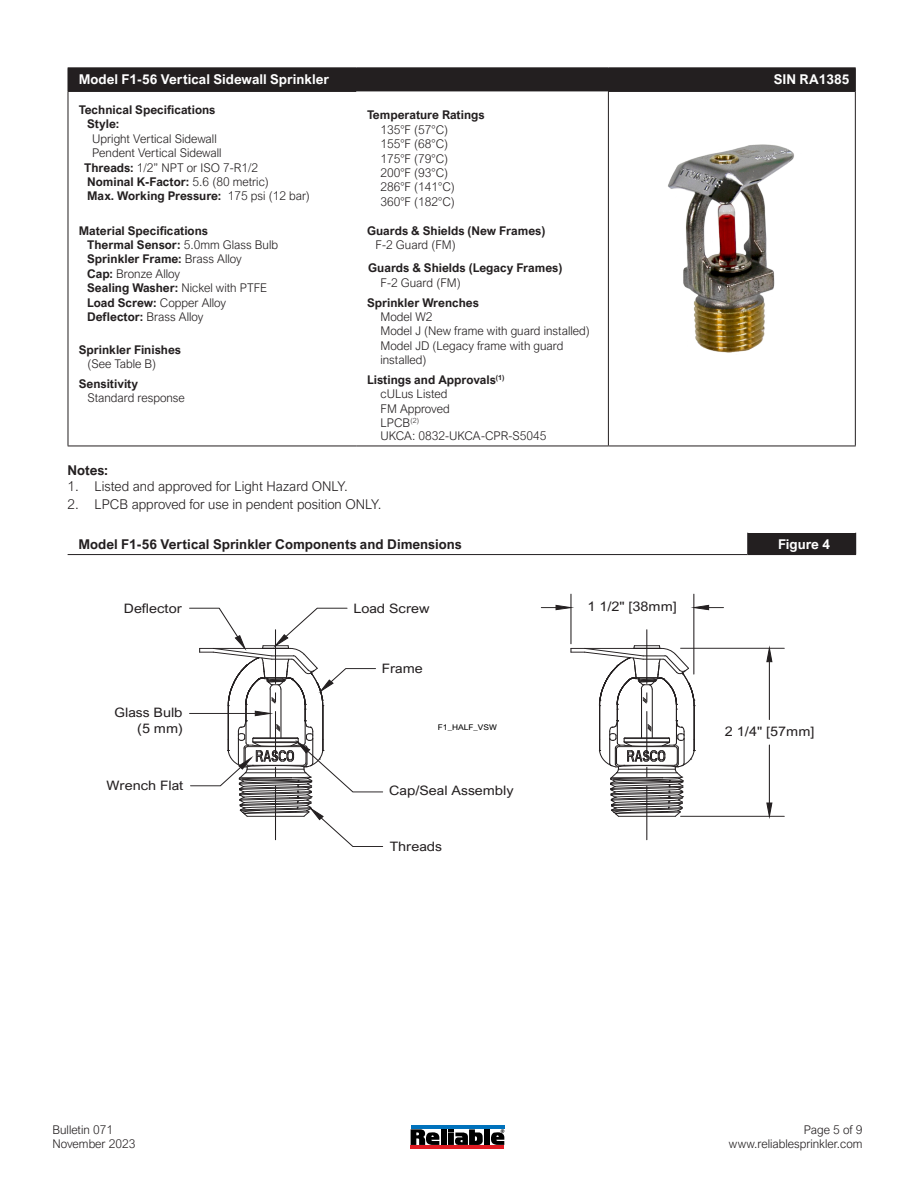
<style>
.page{position:relative;width:918px;height:1188px;background:#fff}
.page>*{position:absolute;margin:0;border:0;box-sizing:border-box;transform-origin:0 0}
.t1{font:300 13.5px "Arial Nova";color:#231f20}
.TableHeading_9pt{font:700 13.5px "Arial Nova";color:#231f20}
.TableHeading-W-on-B{font:700 13.5px "Arial Nova";color:#fff}
.Table-Label{font:700 13.5px "Arial Nova";color:#fff}
.t2{font:13.05px/15.8px "Arial Nova";color:#231f20;text-align:right;scale:1.11 1}
.TableText-Left_indented{font:300 12px/14.4px "Arial Nova";color:#231f20}
.TableSubHeading-Left{font:700 12px "Arial Nova";color:#231f20}
.TableText-Left_indented-2{font:700 12px "Arial Nova";color:#231f20}
.t3{font:7.8px "Arial Nova";color:#000;scale:1.11 1}
.s1{font-weight:700}
.s2{font-weight:300}
</style>
<div class="page">
<hr style="left:608px;top:91px;width:248px;height:1px;background:#231f20">
<hr style="left:68px;top:91px;width:288px;height:1px;background:#231f20">
<hr style="left:68px;top:92px;width:1px;height:354px;background:#231f20">
<hr style="left:68px;top:446px;width:288px;height:1px;background:#231f20">
<hr style="left:356px;top:446px;width:252px;height:1px;background:#231f20">
<div style="left:68px;top:68px;width:788px;height:23px;background:#231f20"></div>
<hr style="left:608px;top:92px;width:1px;height:354px;background:#231f20">
<hr style="left:855px;top:92px;width:1px;height:354px;background:#231f20">
<hr style="left:608px;top:446px;width:248px;height:1px;background:#231f20">
<div style="left:748px;top:533px;width:108px;height:22px;background:#231f20"></div>
<svg style="left:747px;top:533px;width:1px;height:21px"></svg>
<hr style="left:68px;top:554px;width:680px;height:1px;background:#231f20">
<svg style="left:411px;top:1129px;width:28px;height:16px"></svg>
<div style="left:441px;top:1129px;width:6px;height:16px;background:#000"></div>
<div style="left:484px;top:1129px;width:6px;height:16px;background:#000"></div>
<svg style="left:448px;top:1129px;width:35px;height:16px"></svg>
<svg style="left:491px;top:1129px;width:13px;height:16px"></svg>
<hr style="left:411px;top:1146px;width:93px;height:3px;background:#e11b23">
<hr style="left:411px;top:1125px;width:93px;height:4px;background:#0072bc">
<img style="left:668px;top:144px;width:126px;height:209px">
<hr style="left:647px;top:786px;width:1px;height:54px;background:#231f20">
<hr style="left:647px;top:630px;width:1px;height:54px;background:#231f20">
<hr style="left:681px;top:816px;width:103px;height:1px;background:#231f20">
<hr style="left:681px;top:648px;width:103px;height:1px;background:#231f20">
<hr style="left:769px;top:745px;width:1px;height:58px;background:#231f20">
<hr style="left:769px;top:662px;width:1px;height:58px;background:#231f20">
<svg style="left:766px;top:802px;width:7px;height:15px"></svg>
<svg style="left:766px;top:648px;width:7px;height:14px"></svg>
<hr style="left:571px;top:594px;width:1px;height:50px;background:#231f20">
<hr style="left:694px;top:594px;width:1px;height:80px;background:#231f20">
<svg style="left:541px;top:605px;width:31px;height:5px"></svg>
<svg style="left:693px;top:605px;width:31px;height:5px"></svg>
<svg style="left:571px;top:645px;width:124px;height:172px"></svg>
<svg style="left:189px;top:607px;width:194px;height:240px"></svg>
<p class="TableHeading-W-on-B" style="left:79px;top:71px;width:252px">Model F1-56 Vertical Sidewall Sprinkler</p>
<p class="Table-Label" style="left:774px;top:71px;width:77px">SIN RA1385</p>
<p class="TableSubHeading-Left" style="left:79px;top:103px;width:138px">Technical Specifications</p>
<p class="TableText-Left_indented-2" style="left:87px;top:117px;width:34px">Style:</p>
<p class="TableText-Left_indented" style="left:92px;top:131px;width:126px">Upright Vertical Sidewall</p>
<p class="TableText-Left_indented" style="left:92px;top:146px;width:131px">Pendent Vertical Sidewall</p>
<p class="TableText-Left_indented" style="left:84px;top:160px;width:175px"><span class="s1">Threads:</span> 1/2” NPT or ISO 7-R1/2</p>
<p class="TableText-Left_indented-2" style="left:87px;top:175px;width:183px">Nominal K-Factor: <span class="s2">5.6 (80 metric)</span></p>
<p class="TableText-Left_indented-2" style="left:87px;top:189px;width:224px">Max. Working Pressure: <span class="s2">175 psi (12 bar)</span></p>
<p class="TableSubHeading-Left" style="left:79px;top:223px;width:131px">Material Specifications</p>
<p class="TableText-Left_indented-2" style="left:87px;top:238px;width:192px">Thermal Sensor: <span class="s2">5.0mm Glass Bulb</span></p>
<p class="TableText-Left_indented-2" style="left:87px;top:252px;width:156px">Sprinkler Frame: <span class="s2">Brass Alloy</span></p>
<p class="TableText-Left_indented" style="left:87px;top:266px;width:94px"><span class="s1">Cap:</span> Bronze Alloy</p>
<p class="TableText-Left_indented-2" style="left:87px;top:281px;width:182px">Sealing Washer: <span class="s2">Nickel with PTFE</span></p>
<p class="TableText-Left_indented" style="left:87px;top:295px;width:140px"><span class="s1">Load Screw:</span> Copper Alloy</p>
<p class="TableText-Left_indented-2" style="left:87px;top:310px;width:118px">Deflector: <span class="s2">Brass Alloy</span></p>
<p class="TableSubHeading-Left" style="left:79px;top:342px;width:104px">Sprinkler Finishes</p>
<p class="TableText-Left_indented" style="left:87px;top:357px;width:70px">(See Table B)</p>
<p class="TableSubHeading-Left" style="left:79px;top:376px;width:61px">Sensitivity</p>
<p class="TableText-Left_indented" style="left:87px;top:391px;width:99px">Standard response</p>
<p class="TableSubHeading-Left" style="left:367px;top:108px;width:119px">Temperature Ratings</p>
<p class="TableText-Left_indented" style="left:381px;top:122px;width:69px">135°F (57°C)</p>
<p class="TableText-Left_indented" style="left:381px;top:137px;width:69px">155°F (68°C)</p>
<p class="TableText-Left_indented" style="left:381px;top:151px;width:69px">175°F (79°C)</p>
<p class="TableText-Left_indented" style="left:381px;top:166px;width:69px">200°F (93°C)</p>
<p class="TableText-Left_indented" style="left:381px;top:180px;width:76px">286°F (141°C)</p>
<p class="TableText-Left_indented" style="left:381px;top:194px;width:76px">360°F (182°C)</p>
<p class="TableSubHeading-Left" style="left:367px;top:223px;width:180px">Guards &amp; Shields (New Frames)</p>
<p class="TableText-Left_indented" style="left:376px;top:238px;width:82px">F-2 Guard (FM)</p>
<p class="TableSubHeading-Left" style="left:368px;top:261px;width:196px">Guards &amp; Shields (Legacy Frames)</p>
<p class="TableText-Left_indented" style="left:381px;top:275px;width:82px">F-2 Guard (FM)</p>
<p class="TableSubHeading-Left" style="left:367px;top:295px;width:113px">Sprinkler Wrenches</p>
<p class="TableText-Left_indented" style="left:381px;top:310px;width:53px">Model W2</p>
<p class="TableText-Left_indented" style="left:381px;top:324px;width:211px">Model J (New frame with guard installed)</p>
<p class="TableText-Left_indented" style="left:381px;top:338px;width:184px">Model JD (Legacy frame with guard installed)</p>
<p class="TableSubHeading-Left" style="left:367px;top:373px;width:139px">Listings and Approvals<sup>(1)</sup></p>
<p class="TableText-Left_indented" style="left:381px;top:387px;width:68px">cULus Listed</p>
<p class="TableText-Left_indented" style="left:381px;top:401px;width:71px">FM Approved</p>
<p class="TableText-Left_indented" style="left:381px;top:416px;width:40px">LPCB<sup>(2)</sup></p>
<p class="TableText-Left_indented" style="left:381px;top:429px;width:168px">UKCA: 0832-UKCA-CPR-S5045</p>
<p class="TableHeading_9pt" style="left:68px;top:462px;width:42px">Notes:</p>
<p class="t1" style="left:68px;top:478px;width:282px">1. Listed and approved for Light Hazard ONLY.</p>
<p class="t1" style="left:68px;top:496px;width:315px">2. LPCB approved for use in pendent position ONLY.</p>
<p class="TableHeading_9pt" style="left:78px;top:536px;width:385px">Model F1-56 Vertical Sprinkler Components and Dimensions</p>
<p class="Table-Label" style="left:778px;top:536px;width:53px">Figure 4</p>
<p class="t2" style="left:124px;top:600px;width:54px">Deflector</p>
<p class="t2" style="left:353px;top:600px;width:70px">Load Screw</p>
<p class="t2" style="left:587px;top:598px;width:82px">1 1/2" [38mm]</p>
<p class="t2" style="left:115px;top:704px;width:63px">Glass Bulb (5 mm)</p>
<p class="t2" style="left:382px;top:661px;width:38px">Frame</p>
<p class="t3" style="left:438px;top:723px;width:55px">F1_HALF_VSW</p>
<p class="t2" style="left:725px;top:723px;width:82px">2 1/4" [57mm]</p>
<p class="t2" style="left:107px;top:778px;width:71px">Wrench Flat</p>
<p class="TableText-Left_indented" style="left:52px;top:1122px;width:62px">Bulletin 071</p>
<p class="TableText-Left_indented" style="left:52px;top:1137px;width:85px">November 2023</p>
<p class="t2" style="left:389px;top:783px;width:113px">Cap/Seal Assembly</p>
<p class="t2" style="left:390px;top:839px;width:49px">Threads</p>
<p class="TableText-Left_indented" style="left:804px;top:1122px;width:60px">Page 5 of 9</p>
<p class="TableText-Left_indented" style="left:729px;top:1137px;width:135px">www.reliablesprinkler.com</p>
</div>
